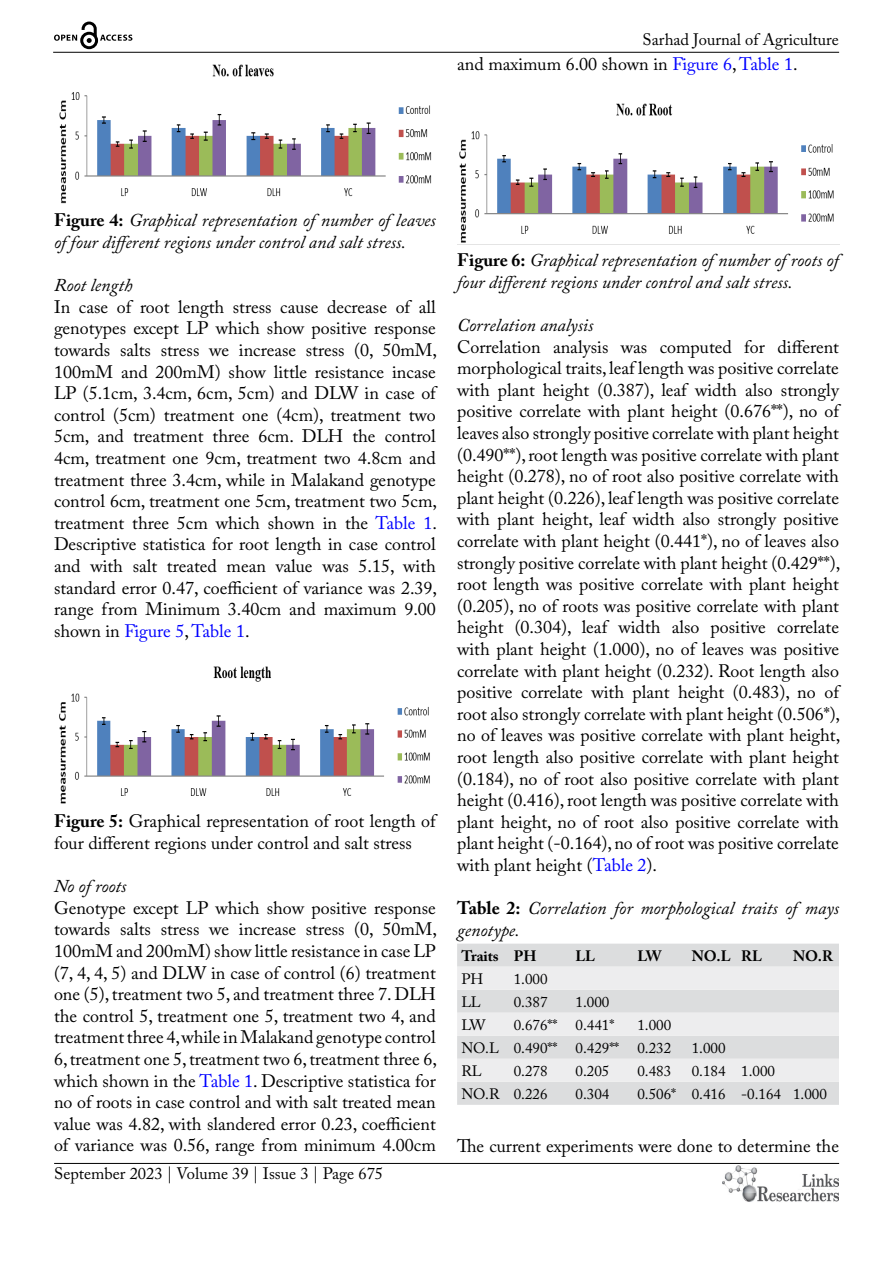
<style>
.page{position:relative;width:893px;height:1263px;background:#fff}
.page>*{position:absolute;margin:0;border:0;box-sizing:border-box;transform-origin:0 0}
.t1{font:18px/21.6px "Adobe Caslon Pro";color:#000;text-align:justify}
.t2{font:italic 18px/21.6px "Adobe Caslon Pro";color:#000}
.t3{font:16.5px "Adobe Caslon Pro";color:#000}
.t4{font:15px/23px "Adobe Caslon Pro";color:#000;text-align:right}
.t5{font:700 15px "Adobe Caslon Pro";color:#000}
.s1{color:#00f}
.s2{font-weight:700;font-style:normal}
.s3{font-weight:700}
</style>
<div class="page">
<hr style="left:53px;top:52px;width:786px;height:1px;background:#000">
<hr style="left:54px;top:1163px;width:785px;height:1px;background:#000">
<img style="left:722px;top:1166px;width:117px;height:36px">
<svg style="left:54px;top:22px;width:78px;height:27px"></svg>
<img style="left:59px;top:64px;width:373px;height:140px">
<img style="left:59px;top:666px;width:371px;height:138px">
<img style="left:459px;top:103px;width:375px;height:140px">
<div style="left:457px;top:944px;width:382px;height:161px;background:#dcddde"></div>
<svg style="left:457px;top:967px;width:382px;height:115px"></svg>
<p class="t3" style="left:643px;top:30px;width:198px">Sarhad Journal of Agriculture</p>
<p class="t1" style="left:457px;top:53px;width:342px">and maximum 6.00 shown in <span class="s1">Figure 6</span>, <span class="s1">Table 1</span>.</p>
<p class="t2" style="left:54px;top:209px;width:383px"><span class="s2">Figure 4:</span> Graphical representation of number of leaves of four different regions under control and salt stress.</p>
<p class="t2" style="left:54px;top:274px;width:80px">Root length</p>
<p class="t1" style="left:54px;top:296px;width:385px">In case of root length stress cause decrease of all genotypes except LP which show positive response towards salts stress we increase stress (0, 50mM, 100mM and 200mM) show little resistance incase LP (5.1cm, 3.4cm, 6cm, 5cm) and DLW in case of control (5cm) treatment one (4cm), treatment two 5cm, and treatment three 6cm. DLH the control 4cm, treatment one 9cm, treatment two 4.8cm and treatment three 3.4cm, while in Malakand genotype control 6cm, treatment one 5cm, treatment two 5cm, treatment three 5cm which shown in the <span class="s1">Table 1</span>.<br>Descriptive statistica for root length in case control and with salt treated mean value was 5.15, with standard error 0.47, coefficient of variance was 2.39, range from Minimum 3.40cm and maximum 9.00 shown in <span class="s1">Figure 5</span>, <span class="s1">Table 1</span>.</p>
<p class="t1" style="left:54px;top:810px;width:383px"><span class="s3">Figure 5:</span> Graphical representation of root length of four different regions under control and salt stress</p>
<p class="t2" style="left:54px;top:875px;width:74px">No of roots</p>
<p class="t1" style="left:54px;top:897px;width:385px">Genotype except LP which show positive response towards salts stress we increase stress (0, 50mM, 100mM and 200mM) show little resistance in case LP (7, 4, 4, 5) and DLW in case of control (6) treatment one (5), treatment two 5, and treatment three 7. DLH the control 5, treatment one 5, treatment two 4, and treatment three 4, while in Malakand genotype control 6, treatment one 5, treatment two 6, treatment three 6, which shown in the <span class="s1">Table 1</span>. Descriptive statistica for no of roots in case control and with salt treated mean value was 4.82, with slandered error 0.23, coefficient of variance was 0.56, range from minimum 4.00cm</p>
<p class="t3" style="left:54px;top:1164px;width:331px">September 2023 | Volume 39 | Issue 3 | Page 675</p>
<p class="t2" style="left:457px;top:249px;width:383px"><span class="s2">Figure 6:</span> Graphical representation of number of roots of four different regions under control and salt stress.</p>
<p class="t2" style="left:457px;top:314px;width:138px">Correlation analysis</p>
<p class="t1" style="left:457px;top:335px;width:385px">Correlation analysis was computed for different morphological traits, leaf length was positive correlate with plant height (0.387), leaf width also strongly positive correlate with plant height (0.676**), no of leaves also strongly positive correlate with plant height (0.490**), root length was positive correlate with plant height (0.278), no of root also positive correlate with plant height (0.226), leaf length was positive correlate with plant height, leaf width also strongly positive correlate with plant height (0.441*), no of leaves also strongly positive correlate with plant height (0.429**), root length was positive correlate with plant height (0.205), no of roots was positive correlate with plant height (0.304), leaf width also positive correlate with plant height (1.000), no of leaves was positive correlate with plant height (0.232). Root length also positive correlate with plant height (0.483), no of root also strongly correlate with plant height (0.506*), no of leaves was positive correlate with plant height, root length also positive correlate with plant height (0.184), no of root also positive correlate with plant height (0.416), root length was positive correlate with plant height, no of root also positive correlate with plant height (-0.164), no of root was positive correlate with plant height (<span class="s1">Table 2</span>).</p>
<p class="t2" style="left:457px;top:897px;width:383px"><span class="s2">Table 2:</span> Correlation for morphological traits of mays genotype.</p>
<p class="t5" style="left:461px;top:947px;width:77px">Traits PH</p>
<p class="t5" style="left:576px;top:947px;width:21px">LL</p>
<p class="t5" style="left:637px;top:947px;width:26px">LW</p>
<p class="t5" style="left:692px;top:947px;width:72px">NO.L RL</p>
<p class="t5" style="left:793px;top:947px;width:42px">NO.R</p>
<p class="t4" style="left:461px;top:967px;width:24px">PH</p>
<p class="t4" style="left:514px;top:967px;width:35px">1.000</p>
<p class="t4" style="left:461px;top:990px;width:21px">LL</p>
<p class="t4" style="left:514px;top:990px;width:35px">0.387</p>
<p class="t4" style="left:576px;top:990px;width:35px">1.000</p>
<p class="t4" style="left:461px;top:1013px;width:26px">LW</p>
<p class="t4" style="left:514px;top:1013px;width:102px">0.676** 0.441*</p>
<p class="t4" style="left:461px;top:1013px;width:211px">1.000<br>NO.L 0.490** 0.429** 0.232</p>
<p class="t4" style="left:692px;top:1036px;width:35px">1.000</p>
<p class="t4" style="left:461px;top:1059px;width:22px">RL</p>
<p class="t4" style="left:514px;top:1059px;width:35px">0.278</p>
<p class="t4" style="left:576px;top:1059px;width:35px">0.205</p>
<p class="t4" style="left:637px;top:1059px;width:35px">0.483</p>
<p class="t4" style="left:692px;top:1059px;width:85px">0.184 1.000</p>
<p class="t4" style="left:461px;top:1082px;width:88px">NO.R 0.226</p>
<p class="t4" style="left:576px;top:1082px;width:35px">0.304</p>
<p class="t4" style="left:637px;top:1082px;width:191px">0.506* 0.416 -0.164 1.000</p>
<p class="t1" style="left:457px;top:1135px;width:383px">The current experiments were done to determine the</p>
</div>
